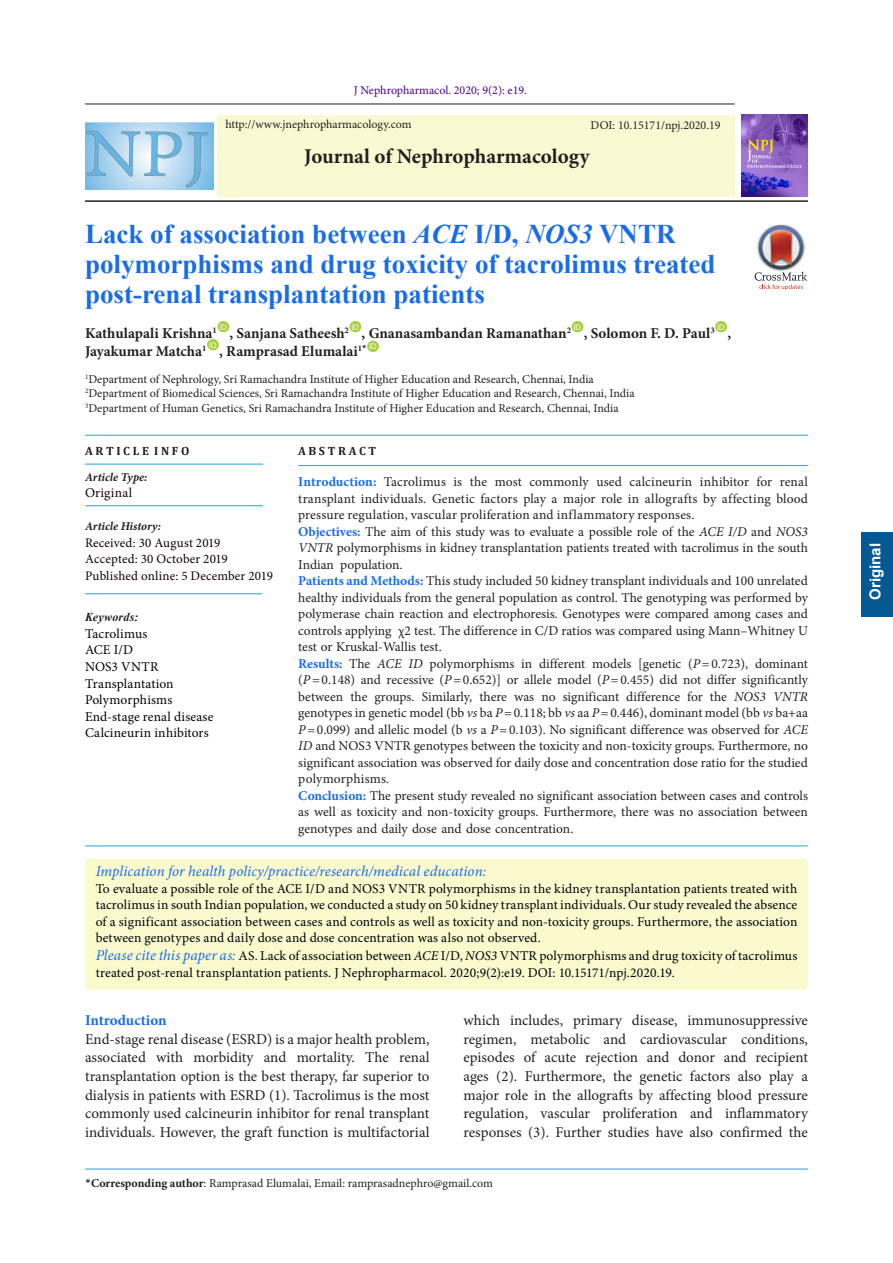
<style>
.page{position:relative;width:893px;height:1263px;background:#fff}
.page>*{position:absolute;margin:0;border:0;box-sizing:border-box;transform-origin:0 0}
.t1{font:700 27px/30px "Times New Roman";color:#196ce8}
.t2{font:700 21px "Minion Pro";color:#231f20}
.t3{font:15px/18.6px "Minion Pro";color:#231f20;text-align:justify}
.t4{font:700 15px "Minion Pro";color:#231f20}
.abstract{font:italic 15px "Minion Pro";letter-spacing:.005em;color:#196ce8}
.t5{font:700 15px "Minion Pro";letter-spacing:-.005em;color:#196ce8}
.t6{font:700 15px "Arial";color:#fff}
.abstract-2{font:13.5px/16.5px "Minion Pro";color:#231f20;text-align:justify}
.abstract-3{font:13.5px/16.5px "Minion Pro";letter-spacing:.01em;color:#00000b}
.t7{font:13.5px "Minion Pro";letter-spacing:.025em;color:#170000}
.t8{font:13.05px "Minion Pro";letter-spacing:.01em;color:#170000}
.t9{font:12px "Minion Pro";color:#231f20}
.t10{font:12px "Minion Pro";color:#4b0082}
.t11{font:italic 700 12px "Minion Pro";color:#231f20}
.t12{font:700 12px "Cambria";color:#231f20}
.abstract-4{font:italic 700 12px "Times New Roman";letter-spacing:.015em;color:#231f20}
.t13{font:7.8px "Arial";color:#fff}
.s1{font-style:italic}
.s2{font-weight:700;color:#196ce8}
.s3{font-style:italic;font-size:15px;color:#196ce8}
.s4{font-family:"Calibri"}
.s5{font-weight:700}
</style>
<div class="page">
<hr style="left:85px;top:104px;width:650px;height:1px;background:#231f20">
<hr style="left:85px;top:200px;width:723px;height:2px;background:#231f20">
<div style="left:217px;top:115px;width:518px;height:81px;background:#fafad2"></div>
<img style="left:741px;top:115px;width:66px;height:82px">
<div style="left:217px;top:321px;width:12px;height:11px;background:#a6ce39;border-radius:50%"></div>
<div style="left:349px;top:321px;width:12px;height:11px;background:#a6ce39;border-radius:50%"></div>
<div style="left:572px;top:321px;width:11px;height:11px;background:#a6ce39;border-radius:50%"></div>
<div style="left:715px;top:321px;width:12px;height:11px;background:#a6ce39;border-radius:50%"></div>
<div style="left:207px;top:339px;width:12px;height:11px;background:#a6ce39;border-radius:50%"></div>
<div style="left:367px;top:341px;width:12px;height:11px;background:#a6ce39;border-radius:50%"></div>
<hr style="left:85px;top:1169px;width:723px;height:1px;background:#28a0da">
<div style="left:85px;top:859px;width:723px;height:131px;background:#fafacd;border-radius:5px"></div>
<div style="left:861px;top:532px;width:32px;height:85px;background:#055992"></div>
<svg style="left:755px;top:225px;width:52px;height:65px"></svg>
<hr style="left:298px;top:465px;width:510px;height:1px;background:#28a0da">
<hr style="left:85px;top:435px;width:723px;height:1px;background:#28a0da">
<hr style="left:85px;top:845px;width:723px;height:1px;background:#28a0da">
<hr style="left:85px;top:464px;width:178px;height:1px;background:#28a0da">
<hr style="left:85px;top:505px;width:178px;height:1px;background:#28a0da">
<hr style="left:85px;top:593px;width:177px;height:1px;background:#28a0da">
<img style="left:85px;top:122px;width:128px;height:67px">
<p class="t10" style="left:354px;top:82px;width:175px">J Nephropharmacol. 2020; 9(2): e19.</p>
<p class="t9" style="left:225px;top:116px;width:188px">http://www.jnephropharmacology.com</p>
<p class="t9" style="left:591px;top:117px;width:131px">DOI: 10.15171/npj.2020.19</p>
<p class="t2" style="left:304px;top:142px;width:287px">Journal of Nephropharmacology</p>
<p class="t1" style="left:85px;top:218px;width:632px">Lack of association between <span class="s1">ACE</span> I/D, <span class="s1">NOS3</span> VNTR polymorphisms and drug toxicity of tacrolimus treated post-renal transplantation patients</p>
<p class="t4" style="left:85px;top:322px;width:133px">Kathulapali Krishna<sup>1</sup></p>
<p class="t13" style="left:219px;top:322px;width:9px">ID</p>
<p class="t13" style="left:351px;top:322px;width:9px">ID</p>
<p class="t13" style="left:573px;top:322px;width:9px">ID</p>
<p class="t13" style="left:717px;top:322px;width:9px">ID</p>
<p class="t4" style="left:230px;top:322px;width:121px">, Sanjana Satheesh<sup>2</sup></p>
<p class="t4" style="left:362px;top:322px;width:211px">, Gnanasambandan Ramanathan<sup>2</sup></p>
<p class="t4" style="left:584px;top:322px;width:132px">, Solomon F. D. Paul<sup>3</sup></p>
<p class="t4" style="left:727px;top:322px;width:5px">,</p>
<p class="t13" style="left:209px;top:340px;width:9px">ID</p>
<p class="t4" style="left:219px;top:340px;width:149px">, Ramprasad Elumalai<sup>1</sup><sup>*</sup></p>
<p class="t13" style="left:369px;top:341px;width:9px">ID</p>
<p class="t9" style="left:85px;top:371px;width:510px"><sup>1</sup>Department of Nephrology, Sri Ramachandra Institute of Higher Education and Research, Chennai, India</p>
<p class="t9" style="left:85px;top:385px;width:551px"><sup>2</sup>Department of Biomedical Sciences, Sri Ramachandra Institute of Higher Education and Research, Chennai, India</p>
<p class="t9" style="left:85px;top:400px;width:535px"><sup>3</sup>Department of Human Genetics, Sri Ramachandra Institute of Higher Education and Research, Chennai, India</p>
<p class="t4" style="left:85px;top:340px;width:123px">Jayakumar Matcha<sup>1</sup></p>
<p class="t12" style="left:85px;top:443px;width:106px">A R T I C L E I N F O</p>
<p class="t11" style="left:85px;top:469px;width:64px">Article Type:</p>
<p class="t7" style="left:85px;top:484px;width:49px">Original</p>
<p class="t11" style="left:85px;top:518px;width:78px">Article History:</p>
<p class="t8" style="left:85px;top:534px;width:137px">Received: 30 August 2019</p>
<p class="t8" style="left:85px;top:550px;width:144px">Accepted: 30 October 2019</p>
<p class="t8" style="left:85px;top:567px;width:189px">Published online: 5 December 2019</p>
<p class="abstract-4" style="left:85px;top:609px;width:55px">Keywords:</p>
<p class="abstract-3" style="left:85px;top:625px;width:64px">Tacrolimus</p>
<p class="abstract-3" style="left:85px;top:642px;width:50px">ACE I/D</p>
<p class="abstract-3" style="left:85px;top:658px;width:75px">NOS3 VNTR</p>
<p class="abstract-3" style="left:85px;top:675px;width:90px">Transplantation</p>
<p class="abstract-3" style="left:85px;top:691px;width:89px">Polymorphisms</p>
<p class="abstract-3" style="left:85px;top:708px;width:130px">End-stage renal disease<br>Calcineurin inhibitors</p>
<p class="t12" style="left:298px;top:443px;width:80px">A B S T R A C T</p>
<p class="abstract-2" style="left:298px;top:474px;width:511px"><span class="s2">Introduction:</span> Tacrolimus is the most commonly used calcineurin inhibitor for renal transplant individuals. Genetic factors play a major role in allografts by affecting blood pressure regulation, vascular proliferation and inflammatory responses.</p>
<p class="abstract-2" style="left:298px;top:523px;width:511px"><span class="s2">Objectives:</span> The aim of this study was to evaluate a possible role of the <span class="s1">ACE I/D</span> and <span class="s1">NOS3<br>VNTR</span> polymorphisms in kidney transplantation patients treated with tacrolimus in the south Indian population.</p>
<p class="abstract-2" style="left:298px;top:573px;width:511px"><span class="s2">Patients and Methods:</span> This study included 50 kidney transplant individuals and 100 unrelated healthy individuals from the general population as control. The genotyping was performed by polymerase chain reaction and electrophoresis. Genotypes were compared among cases and controls applying χ2 test. The difference in C/D ratios was compared using Mann–Whitney U test or Kruskal-Wallis test.</p>
<p class="abstract-2" style="left:298px;top:655px;width:511px"><span class="s2">Results:</span> The <span class="s1">ACE ID</span> polymorphisms in different models [genetic (<span class="s1">P</span>=0.723), dominant (<span class="s1">P</span>=0.148) and recessive (<span class="s1">P</span>=0.652)] or allele model (<span class="s1">P</span>=0.455) did not differ significantly between the groups. Similarly, there was no significant difference for the <span class="s1">NOS3 VNTR </span>genotypes in genetic model (bb <span class="s1">vs</span> ba <span class="s1">P</span>=0.118; bb <span class="s1">vs</span> aa <span class="s1">P</span>=0.446), dominant model (bb <span class="s1">vs</span> ba+aa <span class="s1">P</span>=0.099) and allelic model (b <span class="s1">vs</span> a <span class="s1">P</span>=0.103). No significant difference was observed for <span class="s1">ACE ID</span> and NOS3 VNTR genotypes between the toxicity and non-toxicity groups. Furthermore, no significant association was observed for daily dose and concentration dose ratio for the studied polymorphisms.</p>
<p class="abstract-2" style="left:298px;top:787px;width:511px"><span class="s2">Conclusion:</span> The present study revealed no significant association between cases and controls as well as toxicity and non-toxicity groups. Furthermore, there was no association between genotypes and daily dose and dose concentration.</p>
<p class="abstract" style="left:96px;top:861px;width:392px">Implication for health policy/practice/research/medical education:</p>
<p class="abstract-3" style="left:96px;top:880px;width:703px;text-align:justify">To evaluate a possible role of the ACE I/D and NOS3 VNTR polymorphisms in the kidney transplantation patients treated with tacrolimus in south Indian population, we conducted a study on 50 kidney transplant individuals. Our study revealed the absence of a significant association between cases and controls as well as toxicity and non-toxicity groups. Furthermore, the association between genotypes and daily dose and dose concentration was also not observed.</p>
<p class="abstract-3" style="left:96px;top:948px;width:703px"><span class="s3">Please cite this paper as:</span> AS. Lack of association between <span class="s1">ACE</span> I/D, <span class="s1">NOS3</span> VNTR polymorphisms and drug toxicity of tacrolimus treated post-renal transplantation patients. J Nephropharmacol. 2020;9(2):e19. DOI: 10.15171/npj.2020.19.</p>
<p class="t5" style="left:85px;top:1010px;width:83px">Introduction</p>
<p class="t3" style="left:85px;top:1030px;width:346px">End-stage renal disease (ESRD) is a major health problem, associated with morbidity and mortality. The renal transplantation option is the best therapy, far superior to dialysis in patients with ESRD (1). Tacrolimus is the most commonly used calcineurin inhibitor for renal transplant individuals. However, the graft function is multifactorial</p>
<p class="t3" style="left:463px;top:1011px;width:346px">which includes, primary disease, immunosuppressive regimen, metabolic and cardiovascular conditions, episodes of acute rejection and donor and recipient ages (2). Furthermore, the genetic factors also play a major role in the allografts by affecting blood pressure regulation, vascular proliferation and inflammatory responses (3). Further studies have also confirmed the</p>
<p class="t9" style="left:85px;top:1175px;width:410px"><span class="s4">*</span><span class="s5">Corresponding author</span>: Ramprasad Elumalai, Email: ramprasadnephro@gmail.com</p>
<p class="t6" style="left:864px;top:600px;width:58px;rotate:-90deg">Original</p>
</div>
